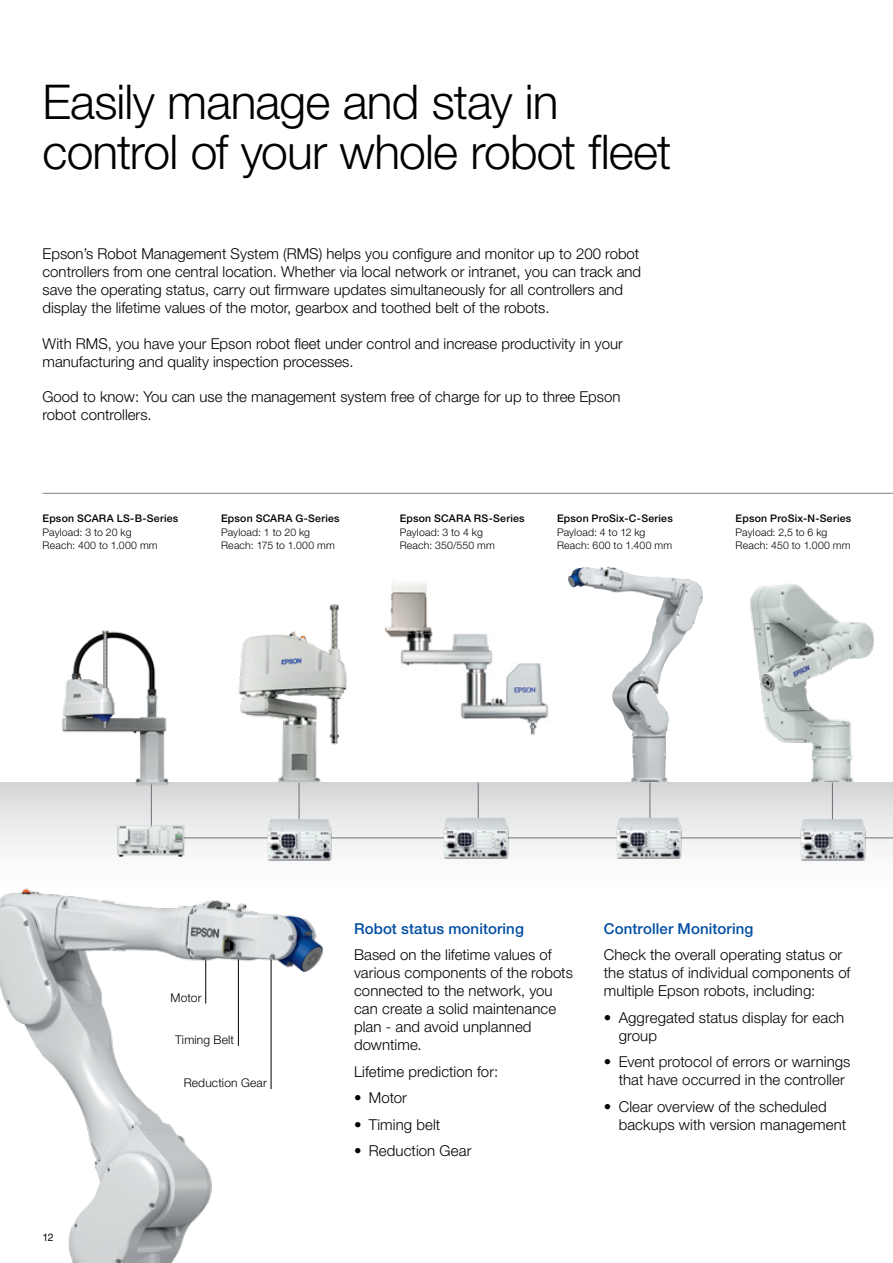
<style>
.page{position:relative;width:893px;height:1263px;background:#fff}
.page>*{position:absolute;margin:0;border:0;box-sizing:border-box;transform-origin:0 0}
.t1{font:300 48px/49.5px "Helvetica Neue LT Pro";letter-spacing:-.02em;color:#000}
.t2{font:300 15px/18px "Helvetica Neue LT Pro";color:#000}
.t3{font:500 15px "Helvetica Neue LT Pro";letter-spacing:.01em;color:#034ea2}
.t4{font:300 12px "Helvetica Neue LT Pro";letter-spacing:.015em;color:#000}
.t5{font:300 10.5px/13.5px "Helvetica Neue LT Pro";letter-spacing:.015em;color:#000}
.t6{font:500 10.5px "Helvetica Neue LT Pro";letter-spacing:.02em;color:#000}
.t7{font:10.5px "Helvetica Neue LT Pro";color:#000}
</style>
<div class="page">
<img style="left:224px;top:604px;width:143px;height:179px">
<img style="left:717px;top:584px;width:168px;height:199px">
<img style="left:567px;top:566px;width:97px;height:217px">
<div style="left:0;top:783px;width:893px;height:114px;background:linear-gradient(to bottom,#d8d9db,#fff)"></div>
<img style="left:384px;top:582px;width:165px;height:153px">
<hr style="left:151px;top:783px;width:1px;height:55px;background:#6d6e71">
<hr style="left:299px;top:783px;width:1px;height:55px;background:#6d6e71">
<hr style="left:478px;top:783px;width:1px;height:55px;background:#6d6e71">
<hr style="left:650px;top:783px;width:1px;height:55px;background:#6d6e71">
<hr style="left:832px;top:783px;width:1px;height:55px;background:#6d6e71">
<hr style="left:145px;top:837px;width:748px;height:1px;background:#6d6e71">
<img style="left:267px;top:819px;width:69px;height:41px">
<img style="left:800px;top:819px;width:70px;height:41px">
<img style="left:616px;top:817px;width:70px;height:41px">
<img style="left:443px;top:817px;width:70px;height:41px">
<img style="left:117px;top:824px;width:68px;height:32px">
<hr style="left:43px;top:493px;width:850px;height:1px;background:#828283">
<img style="left:885px;top:782px;width:8px;height:11px">
<img style="left:26px;top:630px;width:195px;height:168px">
<img style="left:0;top:867px;width:325px;height:396px">
<h1 class="t1" style="left:43px;top:76px;width:630px">Easily manage and stay in control of your whole robot fleet</h1>
<p class="t2" style="left:43px;top:245px;width:600px">Epson’s Robot Management System (RMS) helps you configure and monitor up to 200 robot controllers from one central location. Whether via local network or intranet, you can track and save the operating status, carry out firmware updates simultaneously for all controllers and display the lifetime values of the motor, gearbox and toothed belt of the robots.</p>
<p class="t2" style="left:43px;top:334px;width:582px">With RMS, you have your Epson robot fleet under control and increase productivity in your manufacturing and quality inspection processes.</p>
<p class="t2" style="left:43px;top:387px;width:579px">Good to know: You can use the management system free of charge for up to three Epson robot controllers.</p>
<p class="t6" style="left:43px;top:512px;width:137px">Epson SCARA LS-B-Series</p>
<p class="t5" style="left:43px;top:525px;width:117px">Payload: 3 to 20 kg<br>Reach: 400 to 1.000 mm</p>
<p class="t6" style="left:221px;top:512px;width:120px">Epson SCARA G-Series</p>
<p class="t5" style="left:221px;top:525px;width:115px">Payload: 1 to 20 kg<br>Reach: 175 to 1.000 mm</p>
<p class="t6" style="left:400px;top:512px;width:126px">Epson SCARA RS-Series</p>
<p class="t5" style="left:400px;top:525px;width:97px">Payload: 3 to 4 kg<br>Reach: 350/550 mm</p>
<p class="t6" style="left:557px;top:512px;width:117px">Epson ProSix-C-Series</p>
<p class="t5" style="left:557px;top:525px;width:117px">Payload: 4 to 12 kg<br>Reach: 600 to 1.400 mm</p>
<p class="t6" style="left:736px;top:512px;width:117px">Epson ProSix-N-Series</p>
<p class="t5" style="left:736px;top:525px;width:116px">Payload: 2,5 to 6 kg<br>Reach: 450 to 1.000 mm</p>
<p class="t7" style="left:43px;top:1230px;width:13px">12</p>
<p class="t4" style="left:171px;top:990px;width:32px">Motor</p>
<p class="t4" style="left:175px;top:1032px;width:61px">Timing Belt</p>
<p class="t4" style="left:184px;top:1075px;width:85px">Reduction Gear</p>
<p class="t3" style="left:354px;top:919px;width:171px">Robot status monitoring</p>
<p class="t2" style="left:354px;top:945px;width:220px">Based on the lifetime values of various components of the robots connected to the network, you can create a solid maintenance plan - and avoid unplanned downtime.</p>
<p class="t2" style="left:354px;top:1062px;width:146px">Lifetime prediction for:</p>
<p class="t2" style="left:354px;top:1088px;width:54px">• Motor</p>
<p class="t2" style="left:354px;top:1115px;width:88px">• Timing belt</p>
<p class="t2" style="left:354px;top:1141px;width:119px">• Reduction Gear</p>
<p class="t3" style="left:604px;top:919px;width:151px">Controller Monitoring</p>
<p class="t2" style="left:604px;top:945px;width:248px">Check the overall operating status or the status of individual components of multiple Epson robots, including:</p>
<p class="t2" style="left:619px;top:1008px;width:227px;text-indent:-15px">• Aggregated status display for each group</p>
<p class="t2" style="left:619px;top:1052px;width:233px;text-indent:-15px">• Event protocol of errors or warnings that have occurred in the controller</p>
<p class="t2" style="left:619px;top:1097px;width:229px;text-indent:-15px">• Clear overview of the scheduled backups with version management</p>
</div>
